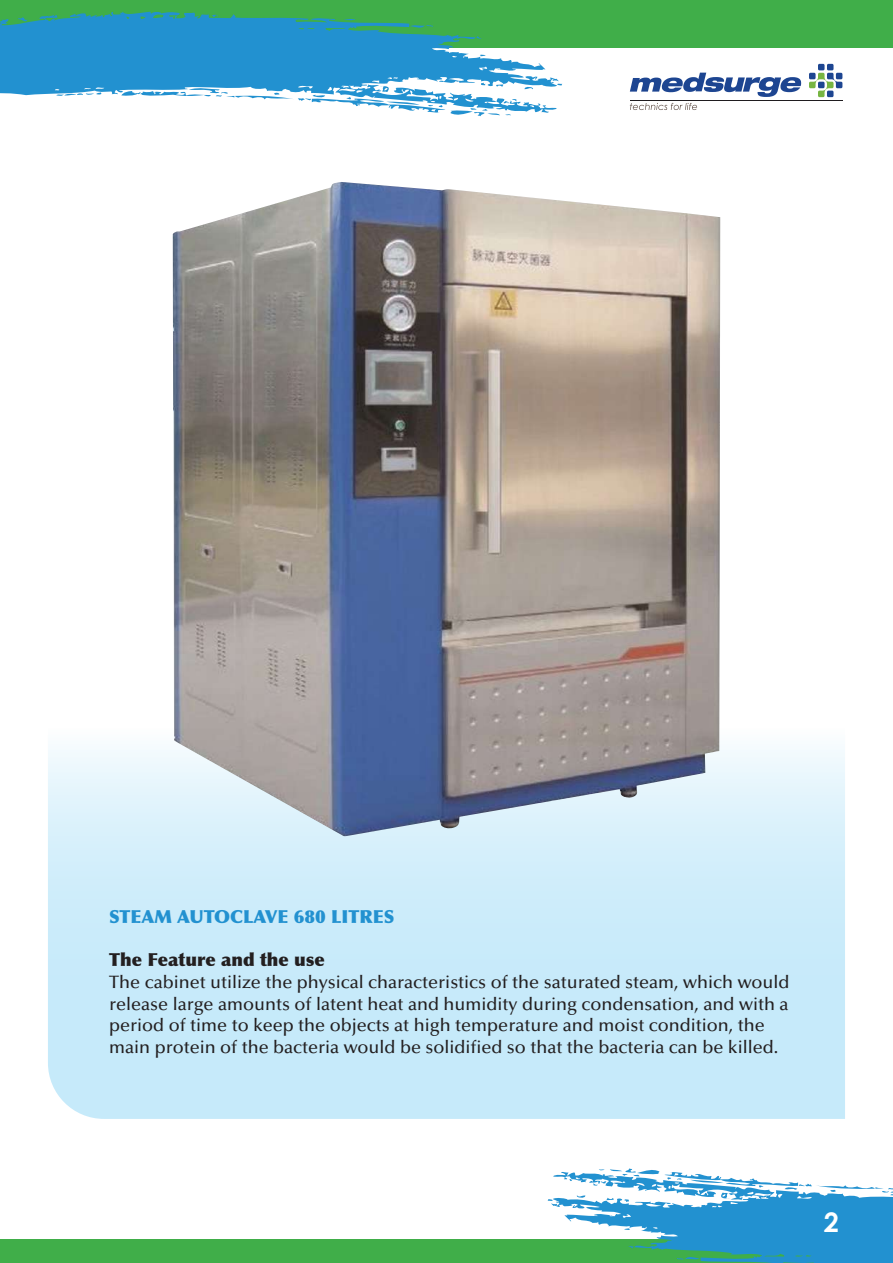
<style>
.page{position:relative;width:893px;height:1263px;background:#fff}
.page>*{position:absolute;margin:0;border:0;box-sizing:border-box;transform-origin:0 0}
.t1{font:700 27px "Century Gothic";color:#fff}
.t2{font:500 18px/21.6px "Optima LT Std";color:#231f20}
.t3{font:900 18px "Optima LT Std";color:#2291d0}
.t4{font:900 18px "Optima LT Std";color:#231f20}
</style>
<div class="page">
<svg style="left:48px;top:749px;width:797px;height:370px;background:#ccecfa"></svg>
<div style="left:0;top:0;width:892px;height:48px;background:#40ae49"></div>
<div style="left:0;top:1239px;width:892px;height:24px;background:#40ae49"></div>
<svg style="left:809px;top:64px;width:33px;height:33px"></svg>
<svg style="left:630px;top:103px;width:67px;height:7px"></svg>
<svg style="left:630px;top:73px;width:171px;height:24px"></svg>
<svg style="left:0;top:11px;width:559px;height:102px;fill:#2291d0"></svg>
<svg style="left:211px;top:14px;width:7px;height:3px"></svg>
<svg style="left:410px;top:24px;width:23px;height:6px"></svg>
<svg style="left:480px;top:54px;width:6px;height:2px"></svg>
<svg style="left:121px;top:83px;width:395px;height:33px"></svg>
<svg style="left:548px;top:1168px;width:344px;height:95px"></svg>
<img style="left:173px;top:182px;width:547px;height:654px">
<p class="t3" style="left:109px;top:906px;width:287px">STEAM AUTOCLAVE 680 LITRES</p>
<p class="t4" style="left:109px;top:949px;width:217px">The Feature and the use</p>
<p class="t2" style="left:109px;top:971px;width:682px">The cabinet utilize the physical characteristics of the saturated steam, which would release large amounts of latent heat and humidity during condensation, and with a period of time to keep the objects at high temperature and moist condition, the main protein of the bacteria would be solidified so that the bacteria can be killed.</p>
<h1 class="t1" style="left:824px;top:1202px;width:17px">2</h1>
</div>
